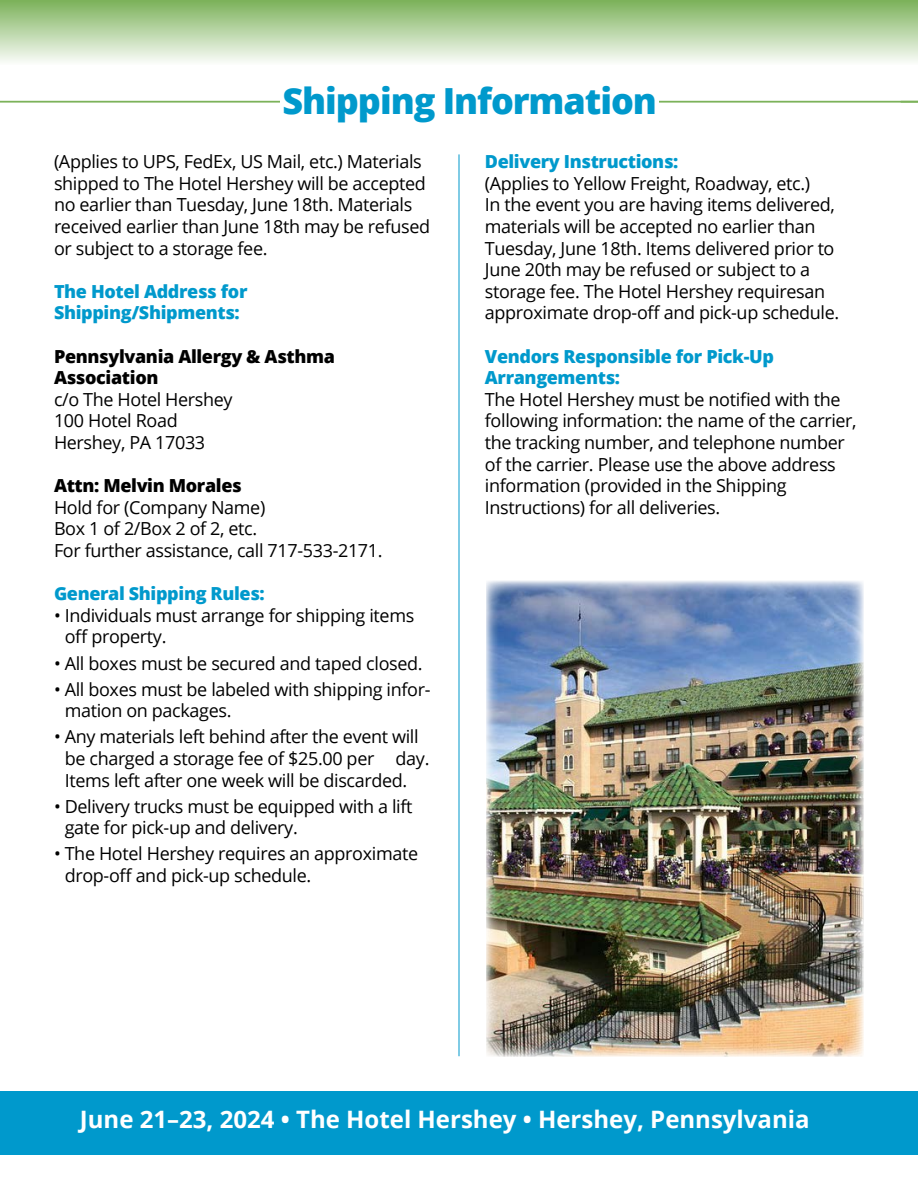
<style>
.page{position:relative;width:918px;height:1188px;background:#fff}
.page>*{position:absolute;margin:0;border:0;box-sizing:border-box;transform-origin:0 0}
.t1{font:800 36px "Open Sans";letter-spacing:-.03em;color:#09c}
.t2{font:700 24px "Open Sans";color:#fff}
.t3{font:18px/21.6px "Open Sans";letter-spacing:-.02em;color:#000}
.t4{font:800 18px/21.6px "Open Sans";letter-spacing:-.02em;color:#09c}
.t5{font:800 18px/21.6px "Open Sans";letter-spacing:-.02em;color:#000}
</style>
<div class="page">
<img style="left:486px;top:580px;width:378px;height:476px">
<div style="left:0;top:0;width:918px;height:65px;background:linear-gradient(to bottom,#7bb159,#fcfdfb)"></div>
<hr style="left:0;top:101px;width:918px;height:2px;background:#7cb25a">
<div style="left:0;top:1091px;width:918px;height:63px;background:#09c"></div>
<div style="left:281px;top:87px;width:378px;height:45px;background:#fff"></div>
<hr style="left:459px;top:154px;width:1px;height:902px;background:#09c">
<svg style="left:901px;top:102px;width:17px;height:1px"></svg>
<h1 class="t1" style="left:283px;top:74px;width:376px">Shipping Information</h1>
<p class="t3" style="left:54px;top:150px;width:378px">(Applies to UPS, FedEx, US Mail, etc.) Materials shipped to The Hotel Hershey will be accepted no earlier than Tuesday, June 18th. Materials received earlier than June 18th may be refused or subject to a storage fee.</p>
<p class="t4" style="left:54px;top:280px;width:195px">The Hotel Address for<br>Shipping/Shipments:</p>
<p class="t5" style="left:54px;top:344px;width:283px">Pennsylvania Allergy &amp; Asthma<br>Association</p>
<p class="t3" style="left:54px;top:388px;width:180px">c/o The Hotel Hershey<br>100 Hotel Road<br>Hershey, PA 17033</p>
<p class="t5" style="left:54px;top:474px;width:189px">Attn: Melvin Morales</p>
<p class="t3" style="left:54px;top:496px;width:330px">Hold for (Company Name)<br>Box 1 of 2/Box 2 of 2, etc.<br>For further assistance, call 717-533-2171.</p>
<p class="t4" style="left:54px;top:582px;width:212px">General Shipping Rules:</p>
<p class="t3" style="left:65px;top:604px;width:351px;text-indent:-11px">• Individuals must arrange for shipping items off property.</p>
<p class="t3" style="left:54px;top:652px;width:370px">• All boxes must be secured and taped closed.</p>
<p class="t3" style="left:65px;top:678px;width:367px;text-indent:-11px">• All boxes must be labeled with shipping infor&shy;mation on packages.</p>
<p class="t3" style="left:65px;top:726px;width:366px;text-indent:-11px">• Any materials left behind after the event will be charged a storage fee of $25.00 per day.<br>Items left after one week will be discarded.</p>
<p class="t3" style="left:65px;top:795px;width:349px;text-indent:-11px">• Delivery trucks must be equipped with a lift gate for pick-up and delivery.</p>
<p class="t3" style="left:65px;top:843px;width:355px;text-indent:-11px">• The Hotel Hershey requires an approximate drop-off and pick-up schedule.</p>
<p class="t4" style="left:485px;top:150px;width:195px">Delivery Instructions:</p>
<p class="t3" style="left:485px;top:172px;width:356px">(Applies to Yellow Freight, Roadway, etc.)<br>In the event you are having items delivered, materials will be accepted no earlier than Tuesday, June 18th. Items delivered prior to June 20th may be refused or subject to a storage fee. The Hotel Hershey requiresan approximate drop-off and pick-up schedule.</p>
<p class="t4" style="left:485px;top:344px;width:291px">Vendors Responsible for Pick-Up<br>Arrangements:</p>
<p class="t3" style="left:485px;top:388px;width:373px">The Hotel Hershey must be notified with the following information: the name of the carrier, the tracking number, and telephone number of the carrier. Please use the above address information (provided in the Shipping Instructions) for all deliveries.</p>
<h2 class="t2" style="left:80px;top:1102px;width:731px">June 21–23, 2024 • The Hotel Hershey • Hershey, Pennsylvania</h2>
</div>
